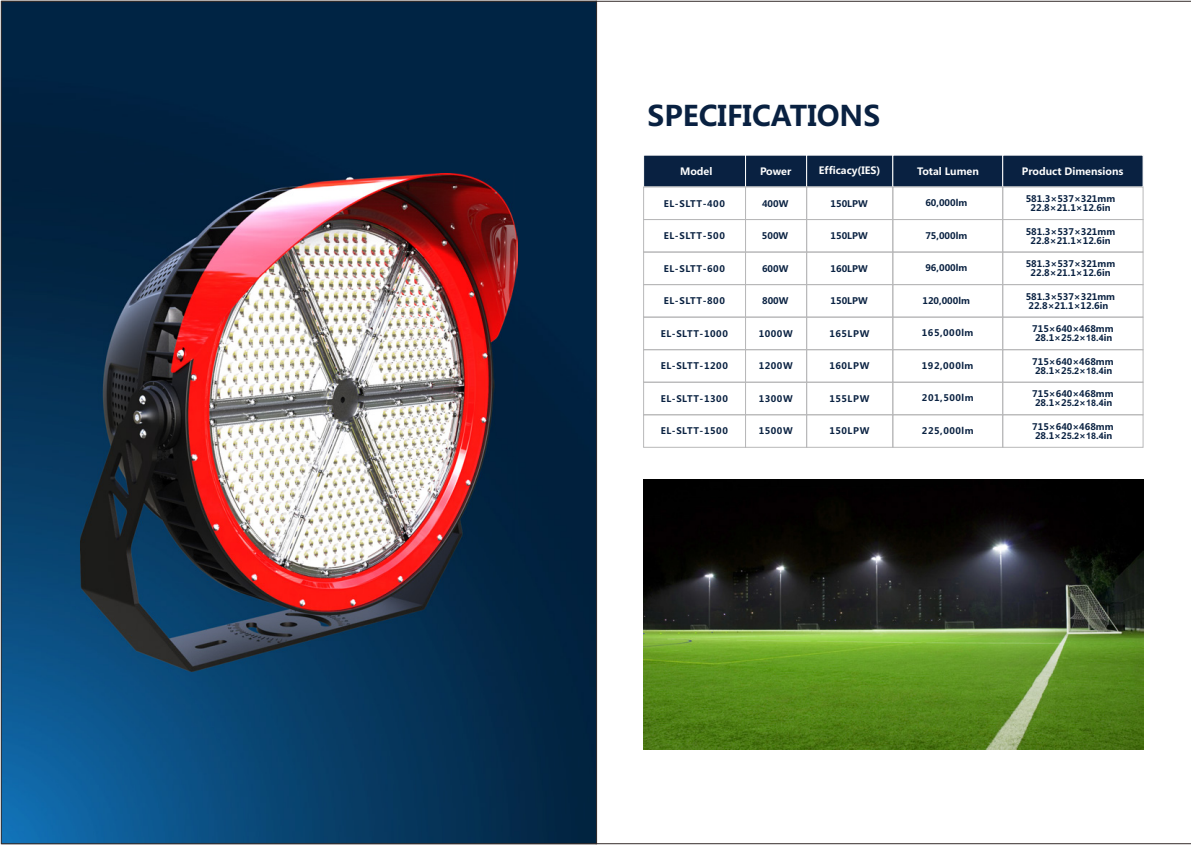
<style>
.page{position:relative;width:1192px;height:845px;background:#fff}
.page>*{position:absolute;margin:0;border:0;box-sizing:border-box;transform-origin:0 0}
.t1{font:700 28px "Microsoft Ya Hei";color:#092141}
.t2{font:700 10px "Microsoft Ya Hei";color:#fefefe}
.t3{font:700 9px/9.1px "Microsoft Ya Hei";color:#092141;text-align:center}
.t4{font:700 9px "Microsoft Ya Hei";letter-spacing:.06em;color:#092141}
.s1{font-family:"Arial"}
</style>
<div class="page">
<hr style="left:1px;top:843px;width:596px;height:1px;background:#332c2b">
<img style="left:3px;top:3px;width:592px;height:838px">
<hr style="left:596px;top:1px;width:595px;height:1px;background:#332c2b">
<hr style="left:596px;top:843px;width:595px;height:1px;background:#332c2b">
<div style="left:745px;top:155px;width:62px;height:32px;background:#092141"></div>
<div style="left:643px;top:155px;width:103px;height:32px;background:#092141"></div>
<div style="left:806px;top:155px;width:87px;height:32px;background:#092141"></div>
<div style="left:892px;top:155px;width:111px;height:32px;background:#092141"></div>
<div style="left:1002px;top:155px;width:141px;height:32px;background:#092141"></div>
<div style="left:745px;top:186px;width:62px;height:34px;border:1px solid #b8b8b9"></div>
<div style="left:643px;top:186px;width:103px;height:34px;border:1px solid #b8b8b9"></div>
<div style="left:806px;top:186px;width:87px;height:34px;border:1px solid #b8b8b9"></div>
<div style="left:892px;top:186px;width:111px;height:34px;border:1px solid #b8b8b9"></div>
<div style="left:1002px;top:186px;width:142px;height:34px;border:1px solid #b8b8b9"></div>
<div style="left:745px;top:219px;width:62px;height:33px;border:1px solid #b8b8b9"></div>
<div style="left:643px;top:219px;width:103px;height:33px;border:1px solid #b8b8b9"></div>
<div style="left:806px;top:219px;width:87px;height:33px;border:1px solid #b8b8b9"></div>
<div style="left:892px;top:219px;width:111px;height:33px;border:1px solid #b8b8b9"></div>
<div style="left:1002px;top:219px;width:142px;height:33px;border:1px solid #b8b8b9"></div>
<div style="left:745px;top:251px;width:62px;height:34px;border:1px solid #b8b8b9"></div>
<div style="left:643px;top:251px;width:103px;height:34px;border:1px solid #b8b8b9"></div>
<div style="left:806px;top:251px;width:87px;height:34px;border:1px solid #b8b8b9"></div>
<div style="left:892px;top:251px;width:111px;height:34px;border:1px solid #b8b8b9"></div>
<div style="left:1002px;top:251px;width:142px;height:34px;border:1px solid #b8b8b9"></div>
<div style="left:745px;top:284px;width:62px;height:33px;border:1px solid #b8b8b9"></div>
<div style="left:643px;top:284px;width:103px;height:33px;border:1px solid #b8b8b9"></div>
<div style="left:806px;top:284px;width:87px;height:33px;border:1px solid #b8b8b9"></div>
<div style="left:892px;top:284px;width:111px;height:33px;border:1px solid #b8b8b9"></div>
<div style="left:1002px;top:284px;width:142px;height:33px;border:1px solid #b8b8b9"></div>
<div style="left:745px;top:316px;width:62px;height:34px;border:1px solid #b8b8b9"></div>
<div style="left:643px;top:316px;width:103px;height:34px;border:1px solid #b8b8b9"></div>
<div style="left:806px;top:316px;width:87px;height:34px;border:1px solid #b8b8b9"></div>
<div style="left:892px;top:316px;width:111px;height:34px;border:1px solid #b8b8b9"></div>
<div style="left:1002px;top:316px;width:142px;height:34px;border:1px solid #b8b8b9"></div>
<div style="left:745px;top:349px;width:62px;height:33px;border:1px solid #b8b8b9"></div>
<div style="left:643px;top:349px;width:103px;height:33px;border:1px solid #b8b8b9"></div>
<div style="left:806px;top:349px;width:87px;height:33px;border:1px solid #b8b8b9"></div>
<div style="left:892px;top:349px;width:111px;height:33px;border:1px solid #b8b8b9"></div>
<div style="left:1002px;top:349px;width:142px;height:33px;border:1px solid #b8b8b9"></div>
<div style="left:745px;top:414px;width:62px;height:34px;border:1px solid #b8b8b9"></div>
<div style="left:643px;top:414px;width:103px;height:34px;border:1px solid #b8b8b9"></div>
<div style="left:806px;top:414px;width:87px;height:34px;border:1px solid #b8b8b9"></div>
<div style="left:892px;top:414px;width:111px;height:34px;border:1px solid #b8b8b9"></div>
<div style="left:1002px;top:414px;width:142px;height:34px;border:1px solid #b8b8b9"></div>
<div style="left:745px;top:381px;width:62px;height:34px;border:1px solid #b8b8b9"></div>
<div style="left:643px;top:381px;width:103px;height:34px;border:1px solid #b8b8b9"></div>
<div style="left:806px;top:381px;width:87px;height:34px;border:1px solid #b8b8b9"></div>
<div style="left:892px;top:381px;width:111px;height:34px;border:1px solid #b8b8b9"></div>
<div style="left:1002px;top:381px;width:142px;height:34px;border:1px solid #b8b8b9"></div>
<img style="left:644px;top:479px;width:499px;height:270px">
<img style="left:81px;top:174px;width:436px;height:497px">
<h1 class="t1" style="left:647px;top:103px;width:234px">SPECIFICATIONS</h1>
<p class="t2" style="left:680px;top:167px;width:34px">Model</p>
<p class="t2" style="left:760px;top:167px;width:33px">Power</p>
<p class="t2" style="left:819px;top:166px;width:63px">Efficacy(IES)</p>
<p class="t2" style="left:917px;top:167px;width:63px">Total Lumen</p>
<p class="t2" style="left:1022px;top:167px;width:103px">Product Dimensions</p>
<p class="t4" style="left:664px;top:199px;width:63px">EL-SLTT-400</p>
<p class="t4" style="left:664px;top:232px;width:63px">EL-SLTT-500</p>
<p class="t4" style="left:664px;top:264px;width:63px">EL-SLTT-600</p>
<p class="t4" style="left:664px;top:297px;width:63px">EL-SLTT-800</p>
<p class="t4" style="left:661px;top:329px;width:69px">EL-SLTT-1000</p>
<p class="t4" style="left:661px;top:362px;width:69px">EL-SLTT-1200</p>
<p class="t4" style="left:661px;top:394px;width:69px">EL-SLTT-1300</p>
<p class="t4" style="left:661px;top:427px;width:69px">EL-SLTT-1500</p>
<p class="t3" style="left:762px;top:199px;width:28px">400W</p>
<p class="t3" style="left:831px;top:199px;width:39px">150LPW</p>
<p class="t3" style="left:762px;top:232px;width:28px">500W</p>
<p class="t3" style="left:762px;top:265px;width:28px">600W</p>
<p class="t3" style="left:762px;top:297px;width:28px">800W</p>
<p class="t3" style="left:831px;top:232px;width:39px">150LPW</p>
<p class="t3" style="left:831px;top:265px;width:39px">160LPW</p>
<p class="t3" style="left:831px;top:297px;width:39px">150LPW</p>
<p class="t3" style="left:759px;top:330px;width:36px">1000W</p>
<p class="t3" style="left:759px;top:362px;width:36px">1200W</p>
<p class="t3" style="left:759px;top:395px;width:36px">1300W</p>
<p class="t3" style="left:759px;top:427px;width:36px">1500W</p>
<p class="t3" style="left:829px;top:330px;width:42px">165LPW</p>
<p class="t3" style="left:829px;top:362px;width:42px">160LPW</p>
<p class="t3" style="left:829px;top:395px;width:42px">155LPW</p>
<p class="t3" style="left:829px;top:427px;width:42px">150LPW</p>
<p class="t3" style="left:1026px;top:195px;width:91px">581.3×537×321mm<br>22.8×21.1×12.6in</p>
<p class="t3" style="left:925px;top:199px;width:43px">60,000lm</p>
<p class="t3" style="left:925px;top:232px;width:43px">75,000lm</p>
<p class="t3" style="left:925px;top:264px;width:43px">96,000lm</p>
<p class="t3" style="left:922px;top:297px;width:49px">120,000lm</p>
<p class="t3" style="left:1026px;top:292px;width:91px">581.3×537×321mm<br>22.8×21.1×12.6in</p>
<p class="t3" style="left:1026px;top:227px;width:91px">581.3×537×321mm<br>22.8×21.1×12.6in</p>
<p class="t3" style="left:1026px;top:260px;width:91px">581.3×537×321mm<br>22.8×21.1×12.6in</p>
<p class="t4" style="left:922px;top:329px;width:53px">165,000lm</p>
<p class="t4" style="left:922px;top:361px;width:53px">192,000lm</p>
<p class="t4" style="left:922px;top:394px;width:53px">201,500lm</p>
<p class="t4" style="left:922px;top:426px;width:53px">225,000lm</p>
<p class="t3" style="left:1032px;top:325px;width:83px">715×640×468mm<br>28.1×2<span class="s1">5</span>.<span class="s1">2</span>×<span class="s1">18</span>.<span class="s1">4</span>in</p>
<p class="t3" style="left:1032px;top:358px;width:83px">715×640×468mm<br>28.1×2<span class="s1">5</span>.<span class="s1">2</span>×<span class="s1">18</span>.<span class="s1">4</span>in</p>
<p class="t3" style="left:1032px;top:390px;width:83px">715×640×468mm<br>28.1×2<span class="s1">5</span>.<span class="s1">2</span>×<span class="s1">18</span>.<span class="s1">4</span>in</p>
<p class="t3" style="left:1032px;top:423px;width:83px">715×640×468mm<br>28.1×2<span class="s1">5</span>.<span class="s1">2</span>×<span class="s1">18</span>.<span class="s1">4</span>in</p>
</div>
